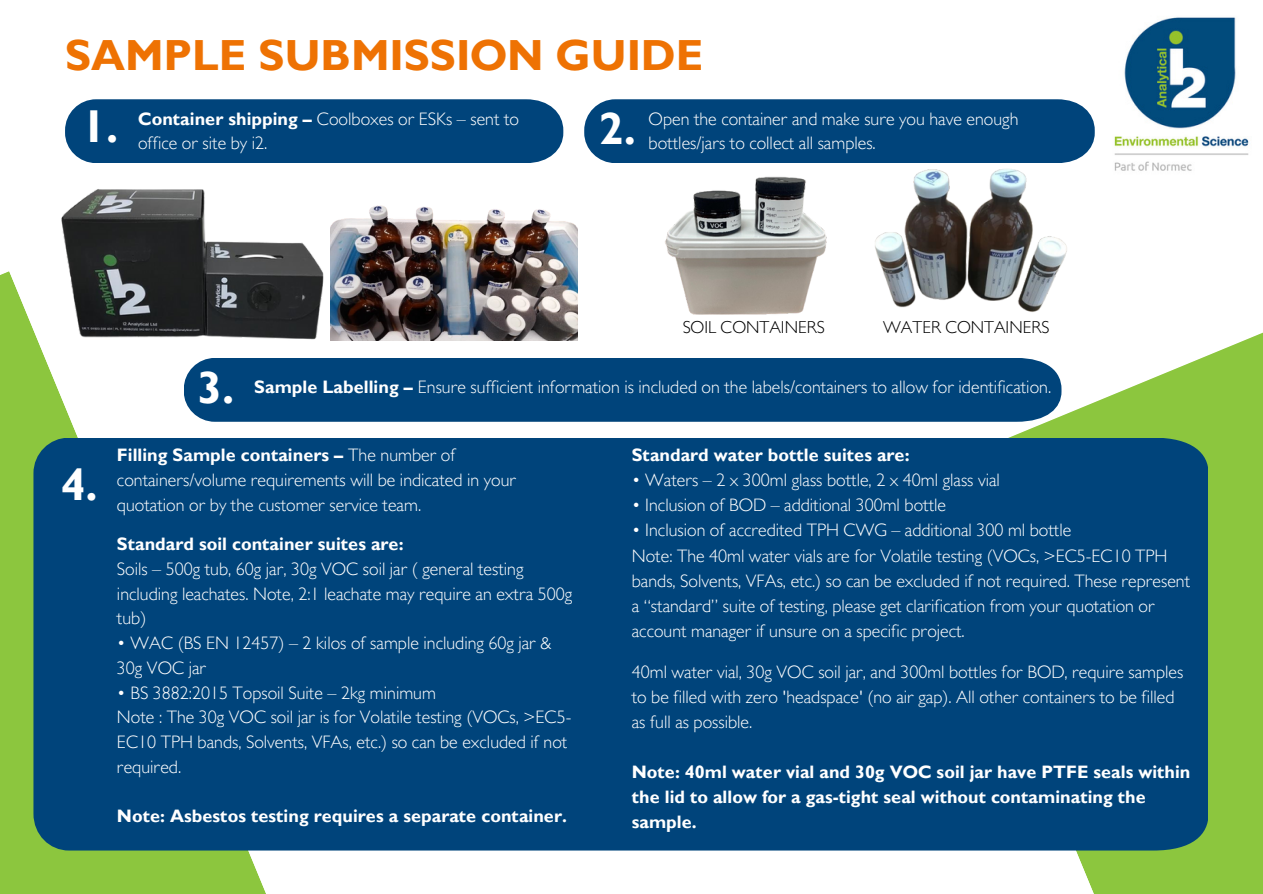
<style>
.page{position:relative;width:1263px;height:894px;background:#fff}
.page>*{position:absolute;margin:0;border:0;box-sizing:border-box;transform-origin:0 0}
.t1{font:700 45px "Gill Sans MT Std";color:#fff}
.t2{font:700 43.5px "Gill Sans MT Std";color:#ee7203}
.t3{font:300 18px/24.8px "Gill Sans MT Std";color:#fff}
.t4{font:700 18px/25px "Gill Sans MT Std";color:#fff}
.t5{font:300 17.25px "Gill Sans MT Std";color:#000}
.s1{font-weight:700}
</style>
<div class="page">
<svg style="left:920px;top:332px;width:343px;height:561px;fill:#8cc63e"></svg>
<svg style="left:0;top:271px;width:293px;height:622px;fill:#8cc63e"></svg>
<div style="left:65px;top:99px;width:498px;height:64px;background:#00447b"></div>
<img style="left:58px;top:189px;width:273px;height:157px">
<img style="left:330px;top:201px;width:248px;height:139px">
<img style="left:665px;top:176px;width:147px;height:139px">
<img style="left:812px;top:169px;width:292px;height:197px">
<div style="left:584px;top:99px;width:511px;height:64px;background:#00447b"></div>
<div style="left:184px;top:358px;width:877px;height:63px;background:#00447b"></div>
<div style="left:33px;top:437px;width:1175px;height:413px;background:#00447b"></div>
<img style="left:1101px;top:17px;width:148px;height:168px">
<p class="t2" style="left:65px;top:40px;width:640px">SAMPLE SUBMISSION GUIDE</p>
<p class="t1" style="left:81px;top:111px;width:39px">1.</p>
<h1 class="t3" style="left:138px;top:109px;width:383px"><span class="s1">Container shipping –</span> Coolboxes or ESKs – sent to</h1>
<h1 class="t3" style="left:138px;top:134px;width:131px">office or site by i2.</h1>
<h1 class="t1" style="left:599px;top:113px;width:39px">2.</h1>
<p class="t3" style="left:649px;top:109px;width:371px">Open the container and make sure you have enough</p>
<p class="t3" style="left:649px;top:134px;width:229px">bottles/jars to collect all samples.</p>
<h1 class="t5" style="left:683px;top:321px;width:144px">SOIL CONTAINERS</h1>
<p class="t5" style="left:883px;top:321px;width:168px">WATER CONTAINERS</p>
<p class="t1" style="left:197px;top:372px;width:39px">3.</p>
<h2 class="t3" style="left:254px;top:377px;width:798px"><span class="s1">Sample Labelling –</span> Ensure sufficient information is included on the labels/containers to allow for identification.</h2>
<p class="t1" style="left:61px;top:469px;width:39px">4.</p>
<p class="t3" style="left:117px;top:445px;width:401px"><span class="s1">Filling Sample containers –</span> The number of containers/volume requirements will be indicated in your quotation or by the customer service team.</p>
<p class="t4" style="left:117px;top:534px;width:288px">Standard soil container suites are:</p>
<h2 class="t3" style="left:117px;top:559px;width:457px">Soils – 500g tub, 60g jar, 30g VOC soil jar ( general testing including leachates. Note, 2:1 leachate may require an extra 500g tub)</h2>
<h1 class="t3" style="left:117px;top:633px;width:436px">• WAC (BS EN 12457) – 2 kilos of sample including 60g jar &amp;<br>30g VOC jar</h1>
<p class="t3" style="left:117px;top:682px;width:320px">• BS 3882:2015 Topsoil Suite – 2kg minimum</p>
<h1 class="t3" style="left:117px;top:707px;width:456px">Note : The 30g VOC soil jar is for Volatile testing (VOCs, &gt;EC5-<br>EC10 TPH bands, Solvents, VFAs, etc.) so can be excluded if not required.</h1>
<p class="t4" style="left:117px;top:806px;width:452px">Note: Asbestos testing requires a separate container.</p>
<p class="t4" style="left:632px;top:445px;width:279px">Standard water bottle suites are:</p>
<p class="t3" style="left:632px;top:470px;width:370px">• Waters – 2 x 300ml glass bottle, 2 x 40ml glass vial</p>
<p class="t3" style="left:632px;top:495px;width:316px">• Inclusion of BOD – additional 300ml bottle</p>
<p class="t3" style="left:632px;top:520px;width:441px">• Inclusion of accredited TPH CWG – additional 300 ml bottle</p>
<h3 class="t3" style="left:632px;top:545px;width:560px">Note: The 40ml water vials are for Volatile testing (VOCs, &gt;EC5-EC10 TPH bands, Solvents, VFAs, etc.) so can be excluded if not required. These represent a “standard” suite of testing, please get clarification from your quotation or account manager if unsure on a specific project.</h3>
<p class="t3" style="left:632px;top:661px;width:553px">40ml water vial, 30g VOC soil jar, and 300ml bottles for BOD, require samples to be filled with zero 'headspace' (no air gap). All other containers to be filled as full as possible.</p>
<p class="t4" style="left:632px;top:761px;width:560px">Note: 40ml water vial and 30g VOC soil jar have PTFE seals within the lid to allow for a gas-tight seal without contaminating the sample.</p>
</div>
